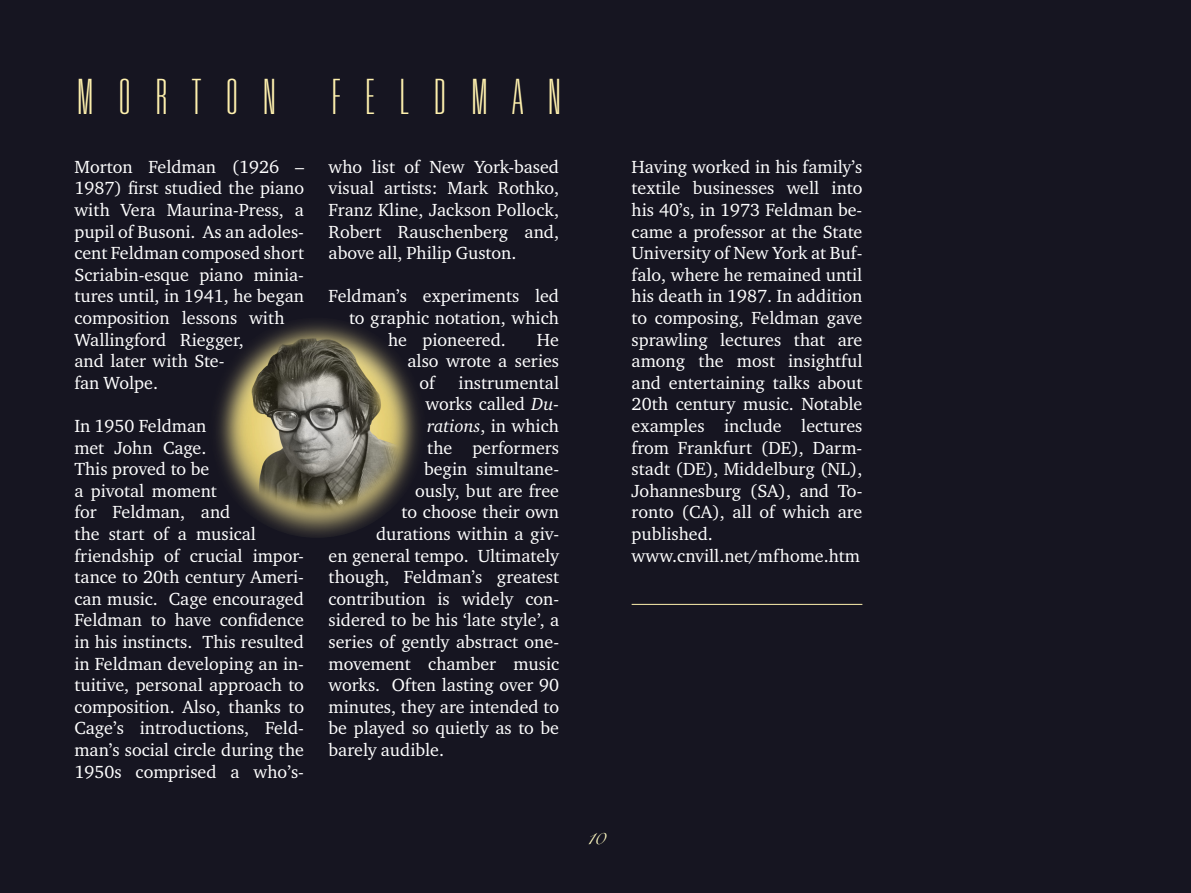
<style>
.page{position:relative;width:1191px;height:893px;background:#161521}
.page>*{position:absolute;margin:0;border:0;box-sizing:border-box;transform-origin:0 0}
.t1{font:100 ultra-condensed 48.75px "Univers";letter-spacing:.52em;color:#fff1ae}
.t2{font:21px "Snell Roundhand";color:#fffac2}
.t3{font:18px/21.6px "Charter ITC Pro";color:#fff}
.s1{font-style:italic}
</style>
<div class="page">
<hr style="left:631px;top:604px;width:231px;height:1px;background:#fff1ae">
<img style="left:206px;top:317px;width:221px;height:221px;border-radius:110px">
<h1 class="t1" style="left:77px;top:72px;width:485px">MORTON FELDMAN</h1>
<p class="t3" style="left:74px;top:155px;width:231px">Morton Feldman (1926 –<br>1987) first studied the piano with Vera Maurina-Press, a pupil of Busoni. As an adoles&shy;cent Feldman composed short<br>Scriabin-esque piano minia&shy;tures until, in 1941, he began composition lessons with<br>Wallingford Riegger,<br>and later with Ste-<br>fan Wolpe.</p>
<p class="t3" style="left:74px;top:415px;width:231px">In 1950 Feldman<br>met John Cage.<br>This proved to be<br>a pivotal moment<br>for Feldman, and<br>the start of a musical friendship of crucial impor&shy;tance to 20th century Ameri&shy;can music. Cage encouraged<br>Feldman to have confidence in his instincts. This resulted in Feldman developing an in&shy;tuitive, personal approach to composition. Also, thanks to<br>Cage’s introductions, Feld&shy;man’s social circle during the<br>1950s comprised a who’s-</p>
<p class="t3" style="left:328px;top:155px;width:232px;text-align:justify">who list of New York-based visual artists: Mark Rothko, Franz Kline, Jackson Pollock, Robert Rauschenberg and, above all, Philip Guston.</p>
<p class="t3" style="left:328px;top:285px;width:232px">Feldman’s experiments led</p>
<p class="t3" style="left:349px;top:307px;width:211px">to graphic notation, which</p>
<p class="t3" style="left:388px;top:328px;width:119px">he pioneered.</p>
<p class="t3" style="left:537px;top:328px;width:24px">He</p>
<p class="t3" style="left:407px;top:350px;width:153px">also wrote a series</p>
<p class="t3" style="left:419px;top:371px;width:17px">of</p>
<p class="t3" style="left:458px;top:371px;width:102px">instrumental</p>
<p class="t3" style="left:425px;top:393px;width:135px">works called <span class="s1">Du-</span></p>
<p class="t3" style="left:427px;top:415px;width:134px"><span class="s1">rations</span>, in which</p>
<p class="t3" style="left:427px;top:436px;width:133px">the performers</p>
<p class="t3" style="left:424px;top:458px;width:136px">begin simultane-</p>
<p class="t3" style="left:415px;top:479px;width:146px">ously, but are free</p>
<p class="t3" style="left:401px;top:501px;width:159px">to choose their own</p>
<p class="t3" style="left:376px;top:523px;width:185px">durations within a giv-</p>
<p class="t3" style="left:328px;top:544px;width:232px">en general tempo. Ultimately</p>
<p class="t3" style="left:328px;top:566px;width:232px">though, Feldman’s greatest</p>
<p class="t3" style="left:328px;top:587px;width:232px">contribution is widely con-</p>
<p class="t3" style="left:328px;top:609px;width:232px">sidered to be his ‘late style’, a</p>
<p class="t3" style="left:328px;top:631px;width:232px">series of gently abstract one-</p>
<p class="t3" style="left:328px;top:652px;width:232px">movement chamber music</p>
<p class="t3" style="left:328px;top:674px;width:232px">works. Often lasting over 90</p>
<p class="t3" style="left:328px;top:695px;width:232px">minutes, they are intended to</p>
<p class="t3" style="left:328px;top:717px;width:232px">be played so quietly as to be</p>
<p class="t3" style="left:328px;top:739px;width:117px">barely audible.</p>
<p class="t3" style="left:631px;top:155px;width:232px">Having worked in his family’s textile businesses well into his 40’s, in 1973 Feldman be&shy;came a professor at the State<br>University of New York at Buf&shy;falo, where he remained until his death in 1987. In addition to composing, Feldman gave sprawling lectures that are among the most insightful and entertaining talks about<br>20th century music. Notable examples include lectures from Frankfurt (DE), Darm&shy;stadt (DE), Middelburg (NL),<br>Johannesburg (SA), and To&shy;ronto (CA), all of which are published. www.cnvill.net/mfhome.htm</p>
<p class="t2" style="left:586px;top:825px;width:20px">10</p>
</div>
